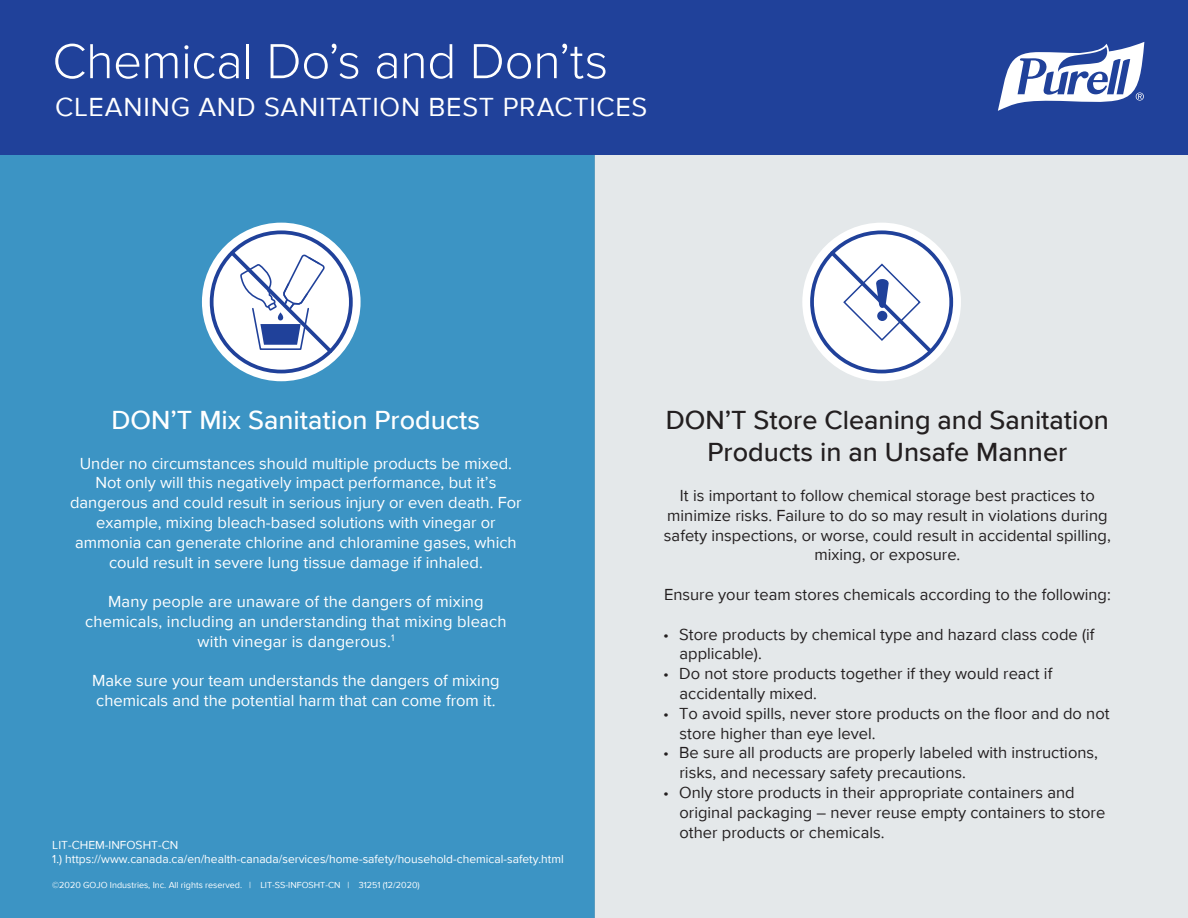
<style>
.page{position:relative;width:1188px;height:918px;background:#fff}
.page>*{position:absolute;margin:0;border:0;box-sizing:border-box;transform-origin:0 0}
.t1{font:300 51px "Proxima Nova";letter-spacing:-.01em;color:#fff}
.t2{font:500 27px/32.4px "Proxima Nova";color:#231f20;text-align:center}
.t3{font:27px "Proxima Nova";letter-spacing:.03em;color:#fff}
.t4{font:500 27px "Proxima Nova";color:#fff}
.t5{font:16.5px/19.8px "Proxima Nova";color:#231f20}
.t6{font:16.5px/19.8px "Proxima Nova";color:#fff;text-align:center}
.t7{font:12px/14.4px "Proxima Nova";color:#fff}
.t8{font:9px "Proxima Nova";color:#fff}
</style>
<div class="page">
<div style="left:0;top:154px;width:594px;height:764px;background:#3c94c4"></div>
<div style="left:594px;top:154px;width:594px;height:764px;background:#e4e8ea"></div>
<div style="left:0;top:0;width:1188px;height:154px;background:#20419a"></div>
<svg style="left:998px;top:42px;width:146px;height:69px"></svg>
<svg style="left:802px;top:223px;width:159px;height:158px;background:#e5e8f3"></svg>
<div style="left:810px;top:230px;width:143px;height:143px;border:4px solid #20419a;border-radius:50%"></div>
<svg style="left:202px;top:223px;width:159px;height:158px;background:#e3e8f2"></svg>
<div style="left:210px;top:230px;width:143px;height:143px;border:4px solid #20419a;border-radius:50%"></div>
<svg style="left:227px;top:248px;width:109px;height:109px;background:#d5dbec"></svg>
<svg style="left:827px;top:248px;width:109px;height:109px;background:#e4e8f3"></svg>
<h1 class="t1" style="left:52px;top:23px;width:557px">Chemical Do’s and Don’ts</h1>
<h2 class="t3" style="left:55px;top:87px;width:594px">CLEANING AND SANITATION BEST PRACTICES</h2>
<h2 class="t4" style="left:112px;top:400px;width:370px">DON’T Mix Sanitation Products</h2>
<p class="t6" style="left:70px;top:453px;width:453px">Under no circumstances should multiple products be mixed.<br>Not only will this negatively impact performance, but it’s dangerous and could result in serious injury or even death. For example, mixing bleach-based solutions with vinegar or ammonia can generate chlorine and chloramine gases, which could result in severe lung tissue damage if inhaled.</p>
<p class="t6" style="left:85px;top:591px;width:423px">Many people are unaware of the dangers of mixing chemicals, including an understanding that mixing bleach with vinegar is dangerous.<sup>1</sup></p>
<p class="t6" style="left:92px;top:670px;width:409px;text-align:left">Make sure your team understands the dangers of mixing chemicals and the potential harm that can come from it.</p>
<p class="t7" style="left:52px;top:837px;width:513px">LIT-CHEM-INFOSHT-CN<br>1.) https://www.canada.ca/en/health-canada/services/home-safety/household-chemical-safety.html</p>
<p class="t8" style="left:52px;top:879px;width:369px">©2020 GOJO Industries, Inc. All rights reserved. | LIT-SS-INFOSHT-CN | 31251 (12/2020)</p>
<h2 class="t2" style="left:666px;top:403px;width:445px">DON’T Store Cleaning and Sanitation<br>Products in an Unsafe Manner</h2>
<p class="t5" style="left:664px;top:485px;width:448px;text-align:center">It is important to follow chemical storage best practices to minimize risks. Failure to do so may result in violations during safety inspections, or worse, could result in accidental spilling, mixing, or exposure.</p>
<p class="t5" style="left:664px;top:584px;width:448px">Ensure your team stores chemicals according to the following:</p>
<p class="t5" style="left:680px;top:624px;width:417px;text-indent:-16px">• Store products by chemical type and hazard class code (if applicable).</p>
<p class="t5" style="left:680px;top:663px;width:374px;text-indent:-16px">• Do not store products together if they would react if accidentally mixed.</p>
<p class="t5" style="left:680px;top:703px;width:432px;text-indent:-16px">• To avoid spills, never store products on the floor and do not store higher than eye level.</p>
<p class="t5" style="left:680px;top:742px;width:420px;text-indent:-16px">• Be sure all products are properly labeled with instructions, risks, and necessary safety precautions.</p>
<p class="t5" style="left:680px;top:782px;width:427px;text-indent:-16px">• Only store products in their appropriate containers and original packaging – never reuse empty containers to store other products or chemicals.</p>
</div>
